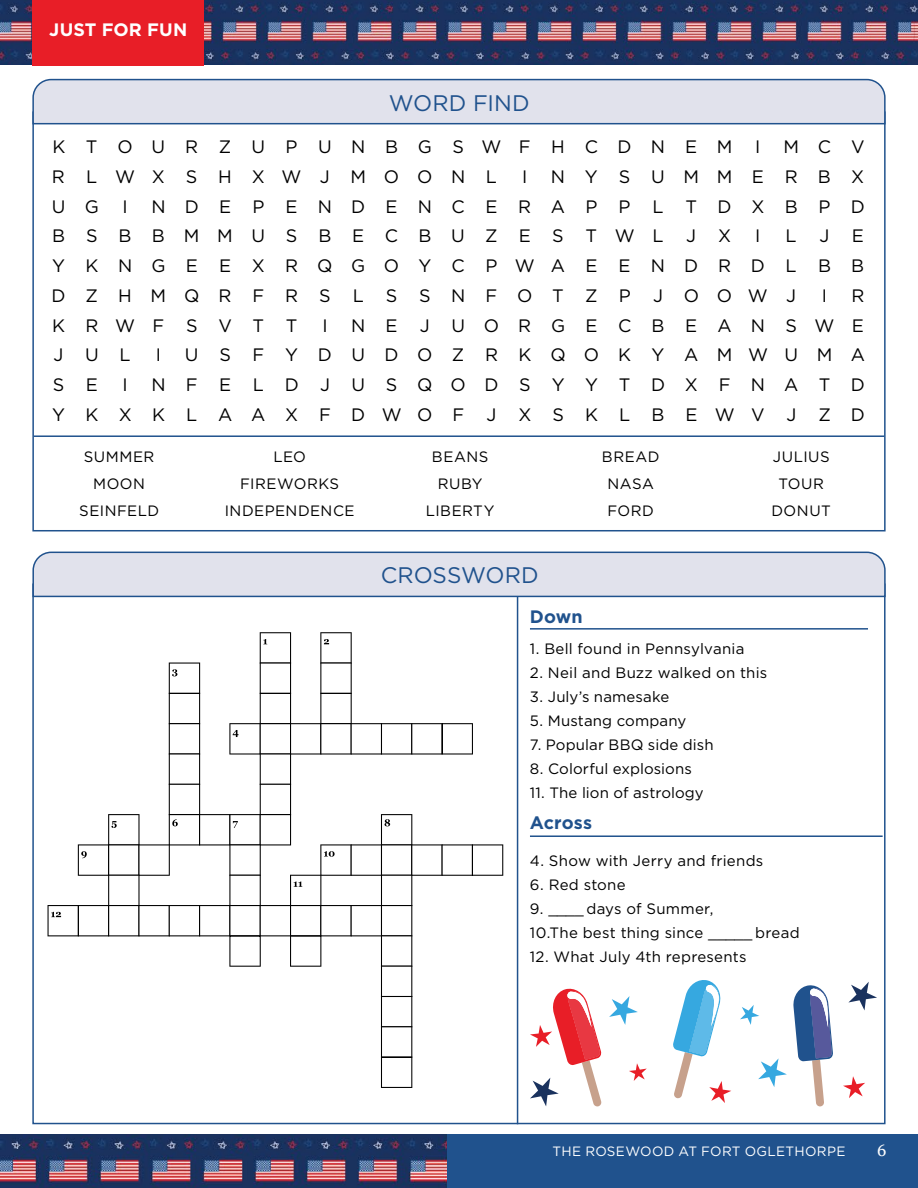
<style>
.page{position:relative;width:918px;height:1188px;background:#fff}
.page>*{position:absolute;margin:0;border:0;box-sizing:border-box;transform-origin:0 0}
.t1{font:22.5px "Gotham";color:#20528d}
.t2{font:18px/29.7px "Gotham";letter-spacing:1.125em;color:#000}
.t3{font:18px "Gotham";letter-spacing:1.1em;color:#000}
.t4{font:18px "Gotham";letter-spacing:1.08em;color:#000}
.t5{font:18px "Gotham";letter-spacing:.995em;color:#000}
.t6{font:700 18px "Gotham";letter-spacing:.005em;color:#fff}
.t7{font:700 18px "Gotham";color:#20528d}
.t8{font:18px "Gotham";letter-spacing:1.15em;color:#000}
.t9{font:16.5px "Georgia";color:#fff}
.t10{font:15px/24px "Gotham";letter-spacing:.015em;color:#000}
.t11{font:15px/27px "Gotham";letter-spacing:.035em;color:#000;text-align:center}
.t12{font:13.5px "Gotham";letter-spacing:.02em;color:#fff}
</style>
<div class="page">
<img style="left:0;top:1135px;width:447px;height:53px">
<div style="left:447px;top:1135px;width:471px;height:53px;background:#20528d"></div>
<img style="left:0;top:0;width:918px;height:65px">
<div style="left:32px;top:0;width:172px;height:65px;background:#e81e27"></div>
<svg style="left:32px;top:78px;width:854px;height:47px;background:#d4d9e6"></svg>
<hr style="left:34px;top:435px;width:850px;height:2px;background:#20528d">
<hr style="left:530px;top:835px;width:353px;height:2px;background:#20528d">
<hr style="left:530px;top:628px;width:338px;height:2px;background:#20528d">
<svg style="left:32px;top:551px;width:854px;height:47px;background:#d5d9e6"></svg>
<hr style="left:517px;top:597px;width:1px;height:527px;background:#20528d">
<svg style="left:48px;top:632px;width:455px;height:456px"></svg>
<svg style="left:793px;top:985px;width:40px;height:122px"></svg>
<svg style="left:758px;top:1058px;width:29px;height:29px"></svg>
<svg style="left:673px;top:980px;width:58px;height:123px"></svg>
<svg style="left:843px;top:1076px;width:22px;height:22px"></svg>
<svg style="left:740px;top:1005px;width:19px;height:20px"></svg>
<svg style="left:848px;top:982px;width:29px;height:28px"></svg>
<svg style="left:609px;top:996px;width:29px;height:29px"></svg>
<svg style="left:629px;top:1063px;width:18px;height:18px"></svg>
<svg style="left:530px;top:988px;width:72px;height:119px"></svg>
<p class="t6" style="left:49px;top:18px;width:139px">JUST FOR FUN</p>
<h1 class="t1" style="left:389px;top:89px;width:142px">WORD FIND</h1>
<p class="t3" style="left:52px;top:135px;width:682px">KTOURZUPUNBGSWFHCDNEM</p>
<p class="t2" style="left:755px;top:132px;width:7px">I</p>
<p class="t2" style="left:783px;top:132px;width:83px">MCV</p>
<p class="t5" style="left:52px;top:165px;width:447px">R LWX S HXWJ MOON L</p>
<p class="t2" style="left:522px;top:161px;width:7px">I</p>
<p class="t2" style="left:551px;top:161px;width:315px">NYSUMMERBX</p>
<p class="t2" style="left:52px;top:191px;width:49px">U G</p>
<p class="t2" style="left:123px;top:191px;width:7px">I</p>
<p class="t2" style="left:52px;top:191px;width:814px;text-indent:99px">NDEPENDENCERAPPLTDXBPD<br>BSBBMMUSBECBUZESTWL</p>
<p class="t2" style="left:51px;top:221px;width:814px;text-align:justify;text-indent:768px">J E YKNGEEXRQGOYCPWAEENDRDLBB DZHMQRFRSLSSNFOTZPJOOWJ</p>
<p class="t2" style="left:686px;top:221px;width:46px">J X</p>
<p class="t2" style="left:755px;top:221px;width:7px">I</p>
<p class="t2" style="left:786px;top:221px;width:13px">L</p>
<p class="t2" style="left:822px;top:280px;width:7px">I</p>
<p class="t2" style="left:851px;top:280px;width:15px">R</p>
<p class="t8" style="left:52px;top:314px;width:247px">KRWFSVTT</p>
<p class="t2" style="left:322px;top:310px;width:7px">I</p>
<p class="t2" style="left:351px;top:310px;width:514px">NE JUORGECBEANSWE</p>
<p class="t2" style="left:54px;top:340px;width:79px">JUL</p>
<p class="t2" style="left:156px;top:340px;width:7px">I</p>
<p class="t4" style="left:185px;top:343px;width:682px">US FYDUDOZRKQOKYAMWUMA</p>
<p class="t2" style="left:53px;top:369px;width:47px">S E</p>
<p class="t2" style="left:123px;top:369px;width:7px">I</p>
<p class="t2" style="left:52px;top:369px;width:814px;text-align:right">NFELDJUSQODSYYTDXFNATD<br>YKXKLAAXFDWOFJXSKLBEWVJZD</p>
<p class="t11" style="left:79px;top:442px;width:81px">SUMMER<br>MOON<br>SEINFELD</p>
<p class="t11" style="left:225px;top:442px;width:131px">LEO<br>FIREWORKS<br>INDEPENDENCE</p>
<p class="t11" style="left:426px;top:442px;width:70px">BEANS<br>RUBY<br>LIBERTY</p>
<p class="t11" style="left:602px;top:442px;width:59px">BREAD<br>NASA<br>FORD</p>
<p class="t11" style="left:771px;top:442px;width:61px">JULIUS<br>TOUR<br>DONUT</p>
<h1 class="t1" style="left:381px;top:561px;width:159px">CROSSWORD</h1>
<p class="t7" style="left:530px;top:605px;width:54px">Down</p>
<p class="t10" style="left:530px;top:637px;width:216px">1. Bell found in Pennsylvania</p>
<p class="t10" style="left:530px;top:661px;width:239px">2. Neil and Buzz walked on this</p>
<p class="t10" style="left:530px;top:685px;width:141px">3. July’s namesake</p>
<p class="t10" style="left:530px;top:709px;width:158px">5. Mustang company</p>
<p class="t10" style="left:530px;top:733px;width:185px">7. Popular BBQ side dish</p>
<p class="t10" style="left:530px;top:757px;width:163px">8. Colorful explosions</p>
<p class="t10" style="left:530px;top:781px;width:175px">11. The lion of astrology</p>
<p class="t7" style="left:530px;top:811px;width:64px">Across</p>
<p class="t10" style="left:530px;top:848px;width:235px">4. Show with Jerry and friends</p>
<p class="t10" style="left:530px;top:872px;width:97px">6. Red stone</p>
<p class="t10" style="left:530px;top:896px;width:271px">9. ____ days of Summer,<br>10.The best thing since _____ bread</p>
<p class="t10" style="left:530px;top:944px;width:218px">12. What July 4th represents</p>
<p class="t12" style="left:553px;top:1143px;width:294px">THE ROSEWOOD AT FORT OGLETHORPE</p>
<p class="t9" style="left:877px;top:1138px;width:11px">6</p>
</div>
